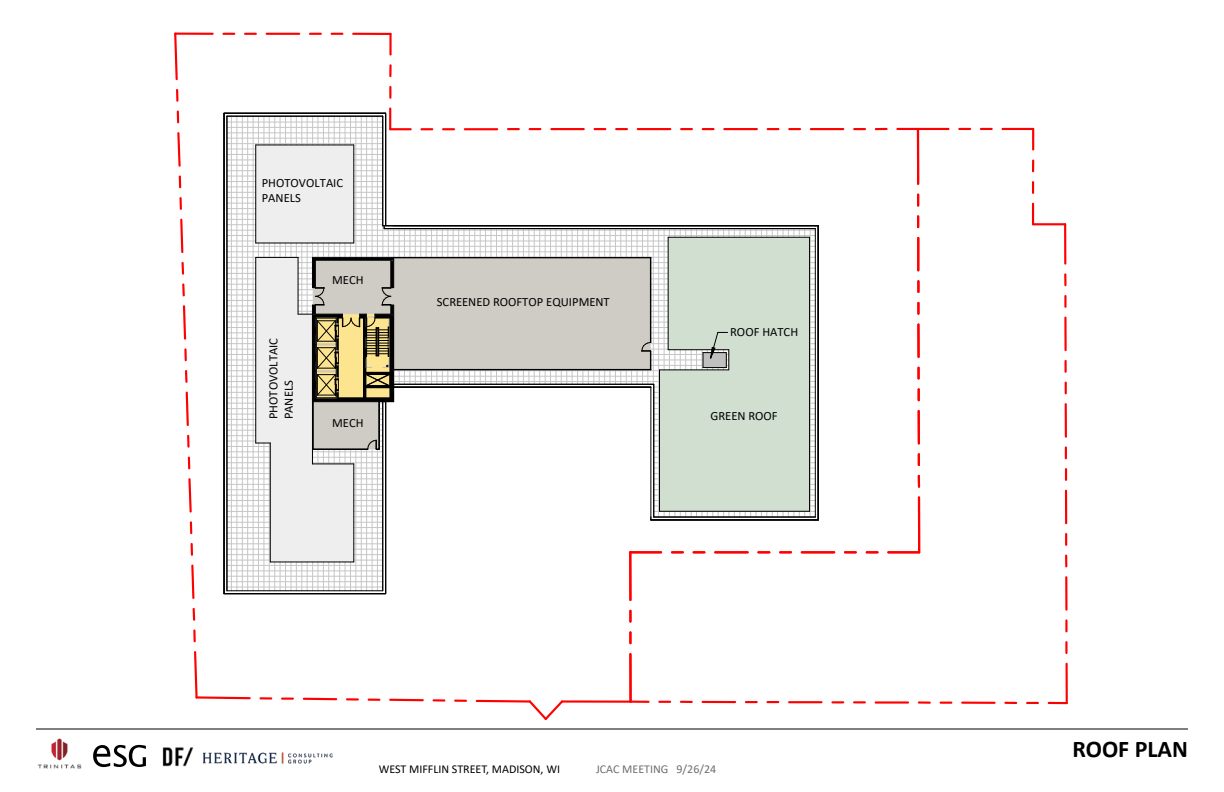
<style>
.page{position:relative;width:1224px;height:792px;background:#fff}
.page>*{position:absolute;margin:0;border:0;box-sizing:border-box;transform-origin:0 0}
.t1{font:700 24px "Calibri";color:#000}
.t2{font:12.6px/15.4px "Calibri";color:#000}
.t3{font:12px "Calibri";color:#000}
.t4{font:12px "Calibri";color:#6d6e71}
</style>
<div class="page">
<img style="left:204px;top:752px;width:128px;height:12px">
<hr style="left:818px;top:226px;width:1px;height:294px;background:#000">
<hr style="left:897px;top:128px;width:21px;height:2px;background:#f00">
<svg style="left:876px;top:128px;width:11px;height:2px"></svg>
<svg style="left:854px;top:128px;width:11px;height:2px"></svg>
<hr style="left:811px;top:128px;width:32px;height:2px;background:#f00">
<svg style="left:260px;top:697px;width:11px;height:3px"></svg>
<svg style="left:282px;top:698px;width:11px;height:2px"></svg>
<svg style="left:302px;top:697px;width:36px;height:4px"></svg>
<svg style="left:347px;top:698px;width:11px;height:3px"></svg>
<svg style="left:369px;top:699px;width:10px;height:2px"></svg>
<svg style="left:389px;top:698px;width:35px;height:4px"></svg>
<svg style="left:434px;top:699px;width:10px;height:3px"></svg>
<svg style="left:455px;top:700px;width:11px;height:2px"></svg>
<svg style="left:475px;top:699px;width:87px;height:21px"></svg>
<hr style="left:562px;top:700px;width:69px;height:3px;background:#f00">
<hr style="left:389px;top:109px;width:2px;height:20px;background:#f00">
<svg style="left:389px;top:87px;width:2px;height:11px"></svg>
<svg style="left:389px;top:65px;width:3px;height:11px"></svg>
<hr style="left:389px;top:34px;width:3px;height:21px;background:#f00">
<hr style="left:353px;top:33px;width:38px;height:2px;background:#f00">
<svg style="left:332px;top:33px;width:10px;height:2px"></svg>
<svg style="left:310px;top:33px;width:11px;height:2px"></svg>
<hr style="left:267px;top:33px;width:32px;height:2px;background:#f00">
<svg style="left:245px;top:33px;width:11px;height:2px"></svg>
<svg style="left:223px;top:33px;width:11px;height:2px"></svg>
<hr style="left:175px;top:33px;width:38px;height:2px;background:#f00">
<svg style="left:174px;top:32px;width:5px;height:49px"></svg>
<svg style="left:176px;top:90px;width:2px;height:11px"></svg>
<svg style="left:177px;top:112px;width:2px;height:10px"></svg>
<svg style="left:177px;top:132px;width:4px;height:35px"></svg>
<svg style="left:179px;top:176px;width:2px;height:11px"></svg>
<svg style="left:179px;top:198px;width:3px;height:11px"></svg>
<svg style="left:180px;top:218px;width:4px;height:36px"></svg>
<svg style="left:181px;top:261px;width:4px;height:14px"></svg>
<svg style="left:182px;top:283px;width:3px;height:14px"></svg>
<svg style="left:182px;top:305px;width:5px;height:35px"></svg>
<svg style="left:184px;top:349px;width:3px;height:11px"></svg>
<svg style="left:185px;top:370px;width:3px;height:13px"></svg>
<svg style="left:185px;top:391px;width:4px;height:35px"></svg>
<svg style="left:187px;top:436px;width:3px;height:11px"></svg>
<svg style="left:188px;top:458px;width:2px;height:10px"></svg>
<svg style="left:188px;top:478px;width:4px;height:35px"></svg>
<svg style="left:190px;top:522px;width:2px;height:11px"></svg>
<svg style="left:191px;top:544px;width:2px;height:11px"></svg>
<svg style="left:191px;top:564px;width:4px;height:35px"></svg>
<svg style="left:192px;top:607px;width:4px;height:14px"></svg>
<svg style="left:193px;top:631px;width:3px;height:10px"></svg>
<svg style="left:194px;top:651px;width:57px;height:49px"></svg>
<hr style="left:918px;top:497px;width:2px;height:55px;background:#f00">
<svg style="left:918px;top:476px;width:2px;height:11px"></svg>
<svg style="left:918px;top:454px;width:2px;height:11px"></svg>
<hr style="left:918px;top:411px;width:2px;height:32px;background:#f00">
<svg style="left:918px;top:389px;width:2px;height:11px"></svg>
<svg style="left:917px;top:368px;width:3px;height:11px"></svg>
<hr style="left:917px;top:325px;width:3px;height:32px;background:#f00">
<svg style="left:917px;top:303px;width:3px;height:11px"></svg>
<svg style="left:917px;top:281px;width:3px;height:11px"></svg>
<hr style="left:917px;top:238px;width:2px;height:32px;background:#f00">
<svg style="left:917px;top:216px;width:2px;height:11px"></svg>
<svg style="left:917px;top:195px;width:2px;height:11px"></svg>
<hr style="left:917px;top:129px;width:2px;height:55px;background:#f00">
<hr style="left:802px;top:551px;width:32px;height:2px;background:#f00">
<svg style="left:845px;top:551px;width:11px;height:2px"></svg>
<svg style="left:867px;top:551px;width:11px;height:2px"></svg>
<hr style="left:888px;top:551px;width:31px;height:2px;background:#f00">
<hr style="left:629px;top:654px;width:3px;height:48px;background:#f00">
<svg style="left:629px;top:632px;width:3px;height:11px"></svg>
<svg style="left:629px;top:611px;width:3px;height:11px"></svg>
<hr style="left:629px;top:552px;width:3px;height:48px;background:#f00">
<svg style="left:631px;top:701px;width:18px;height:2px"></svg>
<svg style="left:659px;top:701px;width:11px;height:2px"></svg>
<svg style="left:681px;top:701px;width:11px;height:2px"></svg>
<hr style="left:703px;top:701px;width:32px;height:2px;background:#f00">
<svg style="left:746px;top:701px;width:11px;height:2px"></svg>
<svg style="left:768px;top:701px;width:10px;height:2px"></svg>
<hr style="left:789px;top:701px;width:33px;height:2px;background:#f00">
<svg style="left:832px;top:701px;width:11px;height:2px"></svg>
<svg style="left:854px;top:701px;width:11px;height:2px"></svg>
<hr style="left:876px;top:701px;width:32px;height:3px;background:#f00">
<svg style="left:919px;top:701px;width:11px;height:3px"></svg>
<svg style="left:941px;top:702px;width:10px;height:2px"></svg>
<hr style="left:962px;top:702px;width:33px;height:2px;background:#f00">
<svg style="left:1005px;top:702px;width:11px;height:2px"></svg>
<svg style="left:1027px;top:702px;width:11px;height:2px"></svg>
<svg style="left:1049px;top:702px;width:18px;height:2px"></svg>
<hr style="left:1066px;top:664px;width:2px;height:39px;background:#f00">
<svg style="left:1065px;top:642px;width:3px;height:11px"></svg>
<svg style="left:1065px;top:620px;width:3px;height:11px"></svg>
<hr style="left:1065px;top:577px;width:3px;height:33px;background:#f00">
<svg style="left:1065px;top:556px;width:2px;height:10px"></svg>
<svg style="left:1065px;top:534px;width:2px;height:11px"></svg>
<hr style="left:1065px;top:491px;width:2px;height:32px;background:#f00">
<svg style="left:1065px;top:469px;width:2px;height:11px"></svg>
<svg style="left:1065px;top:447px;width:2px;height:11px"></svg>
<hr style="left:1065px;top:404px;width:2px;height:33px;background:#f00">
<svg style="left:1065px;top:383px;width:2px;height:10px"></svg>
<svg style="left:1065px;top:361px;width:2px;height:11px"></svg>
<hr style="left:1064px;top:318px;width:3px;height:32px;background:#f00">
<svg style="left:1064px;top:296px;width:3px;height:11px"></svg>
<svg style="left:1064px;top:274px;width:3px;height:11px"></svg>
<hr style="left:1064px;top:224px;width:2px;height:40px;background:#f00">
<hr style="left:1033px;top:223px;width:32px;height:2px;background:#f00">
<hr style="left:1032px;top:204px;width:2px;height:20px;background:#f00">
<svg style="left:1032px;top:182px;width:2px;height:11px"></svg>
<svg style="left:1032px;top:160px;width:2px;height:11px"></svg>
<hr style="left:1032px;top:129px;width:2px;height:21px;background:#f00">
<hr style="left:1003px;top:128px;width:30px;height:2px;background:#f00">
<svg style="left:981px;top:128px;width:11px;height:2px"></svg>
<svg style="left:959px;top:128px;width:11px;height:2px"></svg>
<hr style="left:918px;top:128px;width:31px;height:2px;background:#f00">
<svg style="left:224px;top:113px;width:594px;height:481px"></svg>
<hr style="left:36px;top:729px;width:1152px;height:1px;background:#000">
<svg style="left:93px;top:745px;width:53px;height:22px"></svg>
<img style="left:37px;top:739px;width:45px;height:30px">
<img style="left:162px;top:747px;width:31px;height:20px">
<p class="t2" style="left:262px;top:175px;width:83px">PHOTOVOLTAIC<br>PANELS</p>
<p class="t2" style="left:265px;top:419px;width:83px;rotate:-90deg">PHOTOVOLTAIC<br>PANELS</p>
<p class="t2" style="left:332px;top:272px;width:33px">MECH</p>
<p class="t2" style="left:332px;top:415px;width:33px">MECH</p>
<p class="t2" style="left:437px;top:294px;width:175px">SCREENED ROOFTOP EQUIPMENT</p>
<p class="t2" style="left:730px;top:324px;width:70px">ROOF HATCH</p>
<p class="t2" style="left:711px;top:408px;width:69px">GREEN ROOF</p>
<p class="t3" style="left:379px;top:761px;width:183px">WEST MIFFLIN STREET, MADISON, WI</p>
<p class="t4" style="left:596px;top:761px;width:122px">JCAC MEETING 9/26/24</p>
<h1 class="t1" style="left:1073px;top:732px;width:117px">ROOF PLAN</h1>
</div>
